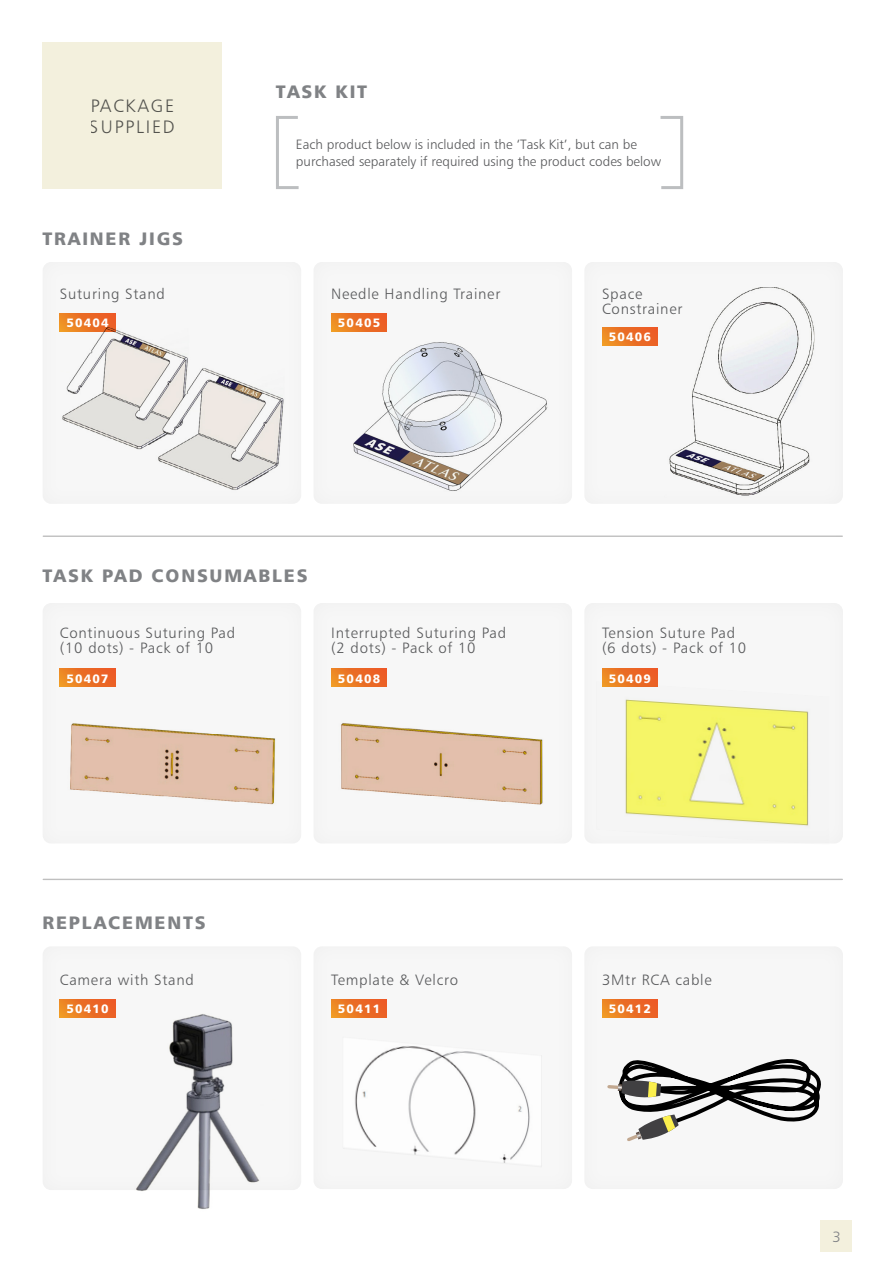
<style>
.page{position:relative;width:893px;height:1263px;background:#fff}
.page>*{position:absolute;margin:0;border:0;box-sizing:border-box;transform-origin:0 0}
.t1{font:18px "Humanist 777 BT Black B";letter-spacing:.1em;color:#808285}
.t2{font:18px/21px "Humanist 777 BT Light B";letter-spacing:.1em;color:#58595b}
.t3{font:15px/15px "Humanist 777 BT Light B";letter-spacing:.05em;color:#58595b}
.t4{font:15px "Humanist 777 BT Light B";color:#808285}
.t5{font:13.5px/16.5px "Humanist 777 BT Light B";color:#58595b}
.t6{font:12.15px "Humanist 777 BT Black B";letter-spacing:.1em;color:#fff}
</style>
<div class="page">
<div style="left:820px;top:1220px;width:32px;height:32px;background:#f3f0dd"></div>
<div style="left:300px;top:251px;width:286px;height:253px;background:#f7f7f7"></div>
<div style="left:300px;top:592px;width:286px;height:252px;background:#f7f7f7"></div>
<div style="left:300px;top:936px;width:286px;height:253px;background:#f7f7f7"></div>
<img style="left:331px;top:331px;width:217px;height:160px">
<div style="left:30px;top:251px;width:285px;height:253px;background:#f7f7f7"></div>
<div style="left:30px;top:592px;width:285px;height:252px;background:#f7f7f7"></div>
<div style="left:30px;top:936px;width:285px;height:255px;background:#f7f7f7"></div>
<div style="left:571px;top:251px;width:285px;height:253px;background:#f7f7f7"></div>
<div style="left:571px;top:592px;width:285px;height:252px;background:#f7f7f7"></div>
<div style="left:571px;top:936px;width:285px;height:253px;background:#f7f7f7"></div>
<div style="left:43px;top:43px;width:179px;height:146px;background:#f3f0dd"></div>
<div style="left:32px;top:523px;width:812px;height:27px;background:#000;opacity:.5"></div>
<div style="left:32px;top:867px;width:812px;height:27px;background:#000;opacity:.5"></div>
<svg style="left:607px;top:1059px;width:214px;height:82px"></svg>
<svg style="left:276px;top:116px;width:23px;height:73px"></svg>
<svg style="left:660px;top:116px;width:24px;height:73px"></svg>
<img style="left:652px;top:287px;width:163px;height:209px">
<div style="left:60px;top:669px;width:55px;height:18px;background:linear-gradient(to right,#ed8e24,#ea5825)"></div>
<div style="left:331px;top:313px;width:56px;height:18px;background:linear-gradient(to right,#ed8d24,#ea5825)"></div>
<div style="left:331px;top:669px;width:56px;height:18px;background:linear-gradient(to right,#ed8e24,#ea5925)"></div>
<div style="left:331px;top:999px;width:56px;height:18px;background:linear-gradient(to right,#ed8d24,#ea5825)"></div>
<div style="left:602px;top:327px;width:56px;height:18px;background:linear-gradient(to right,#ed8d24,#ea5825)"></div>
<div style="left:602px;top:669px;width:56px;height:18px;background:linear-gradient(to right,#ec8824,#eb5726)"></div>
<div style="left:602px;top:999px;width:56px;height:18px;background:linear-gradient(to right,#ed8d24,#ea5826)"></div>
<img style="left:59px;top:999px;width:201px;height:210px">
<img style="left:70px;top:723px;width:206px;height:82px">
<img style="left:341px;top:723px;width:202px;height:82px">
<img style="left:602px;top:681px;width:207px;height:145px">
<img style="left:59px;top:313px;width:225px;height:177px">
<img style="left:355px;top:1046px;width:175px;height:117px">
<p class="t2" style="left:90px;top:95px;width:86px">PACKAGE<br>SUPPLIED</p>
<p class="t1" style="left:43px;top:227px;width:142px">TRAINER JIGS</p>
<p class="t3" style="left:60px;top:286px;width:107px">Suturing Stand</p>
<p class="t6" style="left:67px;top:315px;width:44px">50404</p>
<p class="t1" style="left:276px;top:81px;width:93px">TASK KIT</p>
<p class="t5" style="left:296px;top:136px;width:367px">Each product below is included in the ‘Task Kit’, but can be purchased separately if required using the product codes below</p>
<p class="t3" style="left:331px;top:286px;width:171px">Needle Handling Trainer</p>
<p class="t6" style="left:338px;top:315px;width:44px">50405</p>
<p class="t3" style="left:602px;top:286px;width:82px">Space<br>Constrainer</p>
<p class="t6" style="left:609px;top:329px;width:44px">50406</p>
<p class="t1" style="left:43px;top:564px;width:266px">TASK PAD CONSUMABLES</p>
<p class="t3" style="left:60px;top:625px;width:177px">Continuous Suturing Pad (10 dots) - Pack of 10</p>
<p class="t6" style="left:67px;top:671px;width:44px">50407</p>
<p class="t3" style="left:331px;top:625px;width:177px">Interrupted Suturing Pad (2 dots) - Pack of 10</p>
<p class="t6" style="left:338px;top:671px;width:44px">50408</p>
<p class="t3" style="left:602px;top:625px;width:146px">Tension Suture Pad (6 dots) - Pack of 10</p>
<p class="t6" style="left:609px;top:671px;width:44px">50409</p>
<p class="t1" style="left:43px;top:911px;width:165px">REPLACEMENTS</p>
<p class="t3" style="left:60px;top:972px;width:136px">Camera with Stand</p>
<p class="t6" style="left:67px;top:1001px;width:44px">50410</p>
<p class="t3" style="left:331px;top:972px;width:129px">Template &amp; Velcro</p>
<p class="t6" style="left:338px;top:1001px;width:44px">50411</p>
<p class="t3" style="left:602px;top:972px;width:111px">3Mtr RCA cable</p>
<p class="t6" style="left:609px;top:1001px;width:44px">50412</p>
<p class="t4" style="left:832px;top:1227px;width:10px">3</p>
</div>
